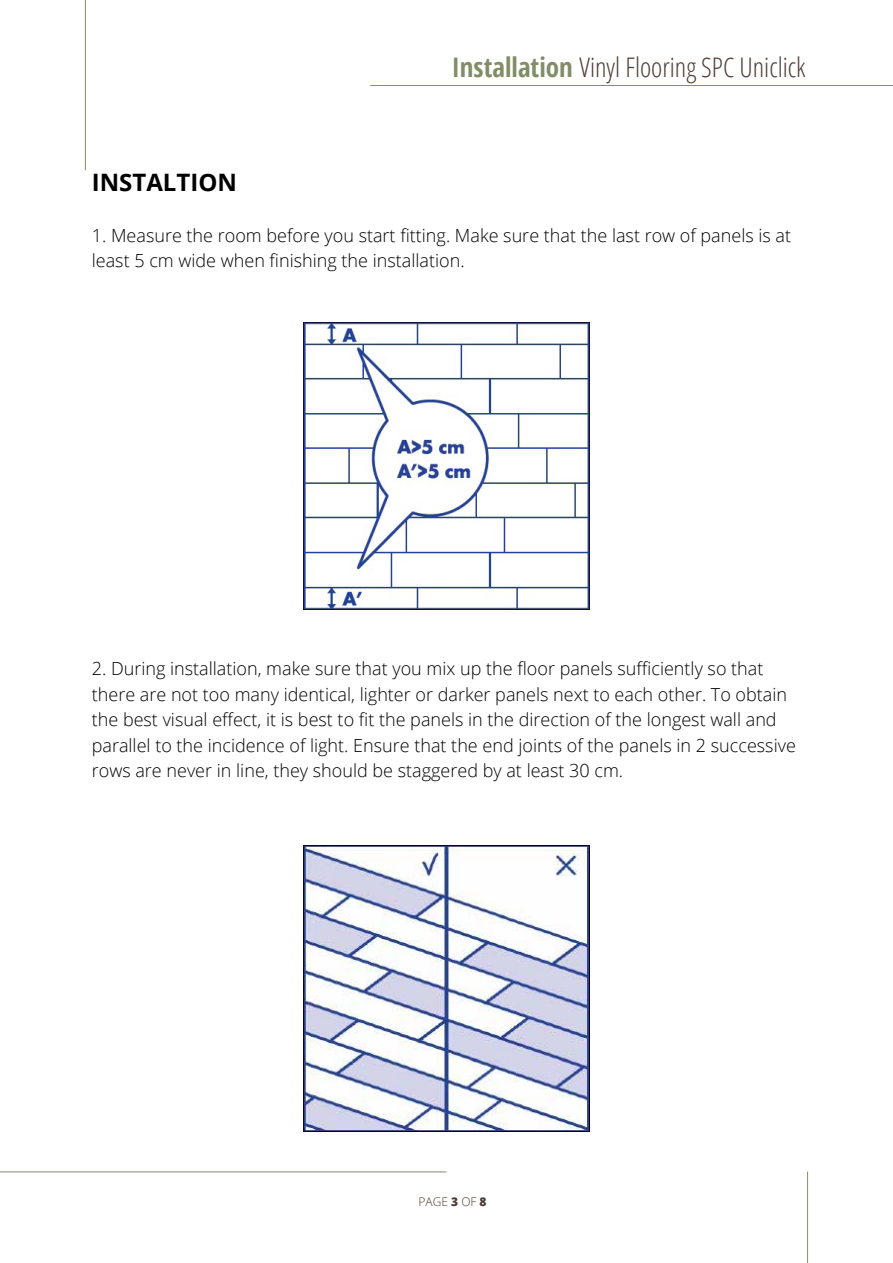
<style>
.page{position:relative;width:893px;height:1263px;background:#fff}
.page>*{position:absolute;margin:0;border:0;box-sizing:border-box;transform-origin:0 0}
.t1{font:300 condensed 27px "Open Sans";color:#4d3d36}
.t2{font:700 24px "Open Sans";color:#000}
.t3{font:300 18px/25.5px "Open Sans";color:#000}
.t4{font:300 12px "Open Sans";color:#4d3d36}
.s1{font-weight:700;color:#828d67}
.s2{font-weight:800}
</style>
<div class="page">
<hr style="left:370px;top:85px;width:523px;height:1px;background:#828d67">
<hr style="left:0;top:1171px;width:446px;height:1px;background:#828d67">
<hr style="left:807px;top:1171px;width:1px;height:92px;background:#828d67">
<hr style="left:85px;top:0;width:1px;height:170px;background:#828d67">
<img style="left:303px;top:322px;width:287px;height:287px">
<img style="left:303px;top:846px;width:287px;height:285px">
<h1 class="t1" style="left:452px;top:49px;width:355px"><span class="s1">Installation</span> Vinyl Flooring SPC Uniclick</h1>
<h2 class="t2" style="left:92px;top:165px;width:147px">INSTALTION</h2>
<p class="t3" style="left:92px;top:222px;width:701px">1. Measure the room before you start fitting. Make sure that the last row of panels is at least 5 cm wide when finishing the installation.</p>
<p class="t3" style="left:92px;top:655px;width:706px">2. During installation, make sure that you mix up the floor panels sufficiently so that there are not too many identical, lighter or darker panels next to each other. To obtain the best visual effect, it is best to fit the panels in the direction of the longest wall and parallel to the incidence of light. Ensure that the end joints of the panels in 2 successive rows are never in line, they should be staggered by at least 30 cm.</p>
<p class="t4" style="left:419px;top:1193px;width:70px">PAGE <span class="s2">3</span> OF <span class="s2">8</span></p>
</div>
